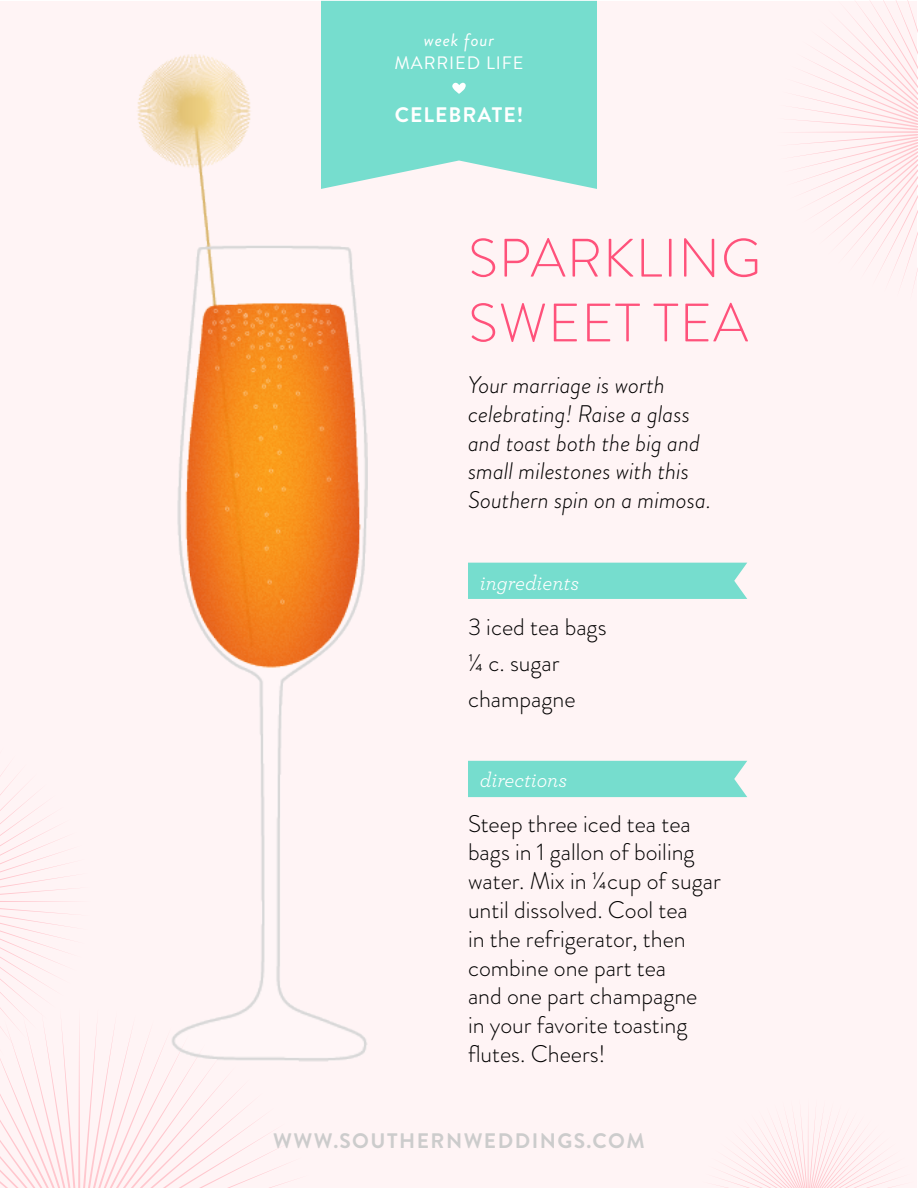
<style>
.page{position:relative;width:918px;height:1188px;background:#fff}
.page>*{position:absolute;margin:0;border:0;box-sizing:border-box;transform-origin:0 0}
.t1{font:300 54px "Brandon Grotesque";letter-spacing:.02em;color:#ff527b}
.t2{font:300 24px/28.8px "Brandon Grotesque";color:#000}
.t3{font:italic 300 24px/28.8px "Brandon Grotesque";color:#000}
.t4{font:700 21px "Brandon Grotesque";letter-spacing:.07em;color:#ccc}
.t5{font:italic 21px "Archer";color:#fff}
.t6{font:700 21px "Brandon Grotesque";letter-spacing:.05em;color:#fff}
.t7{font:18px "Brandon Grotesque";letter-spacing:.05em;color:#fff}
.t8{font:italic 18px "Brandon Grotesque";letter-spacing:.05em;color:#fff}
</style>
<div class="page">
<div style="left:0;top:1px;width:916px;height:1186px;background:#fff4f5"></div>
<svg style="left:0;top:1028px;width:309px;height:160px"></svg>
<svg style="left:321px;top:1px;width:276px;height:188px;background:#81ded1"></svg>
<img style="left:137px;top:54px;width:230px;height:1008px">
<div style="left:468px;top:761px;width:279px;height:36px;background:#76ddce"></div>
<div style="left:468px;top:563px;width:279px;height:36px;background:#76ddce"></div>
<svg style="left:796px;top:0;width:122px;height:301px"></svg>
<svg style="left:0;top:770px;width:91px;height:286px"></svg>
<svg style="left:702px;top:1119px;width:212px;height:69px"></svg>
<svg style="left:452px;top:82px;width:14px;height:12px"></svg>
<p class="t8" style="left:424px;top:27px;width:72px">week four</p>
<p class="t7" style="left:394px;top:51px;width:131px">MARRIED LIFE</p>
<p class="t6" style="left:395px;top:100px;width:130px">CELEBRATE!</p>
<h1 class="t1" style="left:468px;top:221px;width:63px">Spar</h1>
<h1 class="t1" style="left:603px;top:221px;width:144px">kli ng</h1>
<h1 class="t1" style="left:468px;top:286px;width:67px">Sweet</h1>
<h1 class="t1" style="left:653px;top:286px;width:59px">Tea</h1>
<p class="t3" style="left:468px;top:370px;width:245px">Your marriage is worth celebrating! Raise a glass and toast both the big and small milestones with this<br>Southern spin on a mimosa.</p>
<p class="t5" style="left:480px;top:568px;width:101px">ingredients</p>
<p class="t2" style="left:468px;top:609px;width:140px;line-height:36px">3 iced tea bags ¼ c. sugar champagne</p>
<p class="t5" style="left:480px;top:765px;width:89px">directions</p>
<p class="t2" style="left:468px;top:809px;width:254px">Steep three iced tea tea bags in 1 gallon of boiling water. Mix in ¼cup of sugar until dissolved. Cool tea<br>in the refrigerator, then combine one part tea<br>and one part champagne<br>in your favorite toasting flutes. Cheers!</p>
<p class="t4" style="left:273px;top:1126px;width:373px">WWW.SOUTHERNWEDDINGS.COM</p>
</div>
